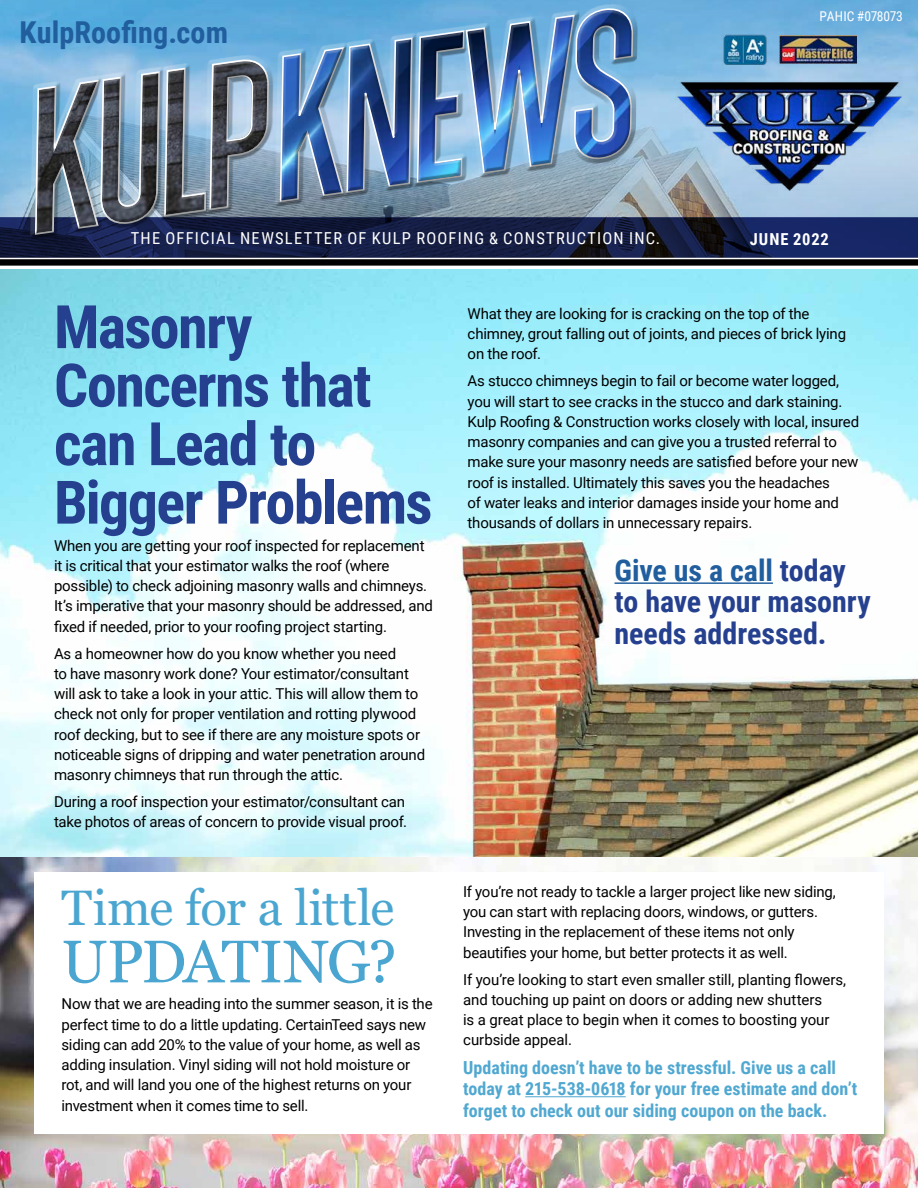
<style>
.page{position:relative;width:918px;height:1188px;background:#fff}
.page>*{position:absolute;margin:0;border:0;box-sizing:border-box;transform-origin:0 0}
.t1{font:700 60px/58.5px "Roboto Condensed";letter-spacing:-.025em;color:#25408f}
.t2{font:60px "Georgia";letter-spacing:-.035em;color:#4aa6d0}
.t3{font:49.5px "Georgia";letter-spacing:-.01em;color:#4aa6d0}
.t4{font:700 30.15px "Roboto Condensed";letter-spacing:.005em;color:#215e9e}
.t5{font:700 30px/31.5px "Roboto Condensed";color:#25408f}
.t6{font:700 18px/21.6px "Roboto Condensed";color:#50a8d1}
.t7{font:16.5px "Roboto Condensed";letter-spacing:.075em;color:#fff}
.t8{font:700 16.5px "Roboto Condensed";letter-spacing:.055em;color:#fff}
.copy{font:15px/20.2px "Roboto";letter-spacing:-.015em;color:#000}
.t9{font:13.5px "Roboto Condensed";letter-spacing:-.02em;color:#fff}
.s1{color:#215e9e}
</style>
<div class="page">
<img style="left:0;top:857px;width:918px;height:331px">
<img style="left:0;top:269px;width:918px;height:588px">
<img style="left:0;top:0;width:918px;height:54px">
<img style="left:780px;top:36px;width:76px;height:18px">
<img style="left:709px;top:30px;width:71px;height:24px">
<div style="left:34px;top:872px;width:850px;height:262px;background:#fff"></div>
<hr style="left:615px;top:582px;width:158px;height:2px;background:#215e9e">
<hr style="left:525px;top:1096px;width:101px;height:1px;background:#50a8d1">
<img style="left:0;top:54px;width:918px;height:212px">
<img style="left:31px;top:2px;width:607px;height:241px">
<p class="t4" style="left:20px;top:11px;width:210px">KulpRoofing.com</p>
<p class="t9" style="left:819px;top:6px;width:85px">PAHIC #078073</p>
<p class="t7" style="left:131px;top:227px;width:531px">THE OFFICIAL NEWSLETTER OF KULP ROOFING &amp; CONSTRUCTION INC.</p>
<p class="t8" style="left:750px;top:228px;width:81px">JUNE 2022</p>
<p class="t1" style="left:54px;top:295px;width:380px">Masonry<br>Concerns that can Lead to<br>Bigger Problems</p>
<p class="copy" style="left:54px;top:535px;width:380px">When you are getting your roof inspected for replacement it is critical that your estimator walks the roof (where possible) to check adjoining masonry walls and chimneys.<br>It’s imperative that your masonry should be addressed, and fixed if needed, prior to your roofing project starting.</p>
<p class="copy" style="left:54px;top:643px;width:373px">As a homeowner how do you know whether you need<br>to have masonry work done? Your estimator/consultant will ask to take a look in your attic. This will allow them to check not only for proper ventilation and rotting plywood roof decking, but to see if there are any moisture spots or noticeable signs of dripping and water penetration around masonry chimneys that run through the attic.</p>
<p class="copy" style="left:54px;top:791px;width:355px">During a roof inspection your estimator/consultant can take photos of areas of concern to provide visual proof.</p>
<p class="t3" style="left:62px;top:878px;width:334px">Time for a little</p>
<p class="t2" style="left:62px;top:925px;width:337px">UPDATING?</p>
<p class="copy" style="left:62px;top:993px;width:373px">Now that we are heading into the summer season, it is the perfect time to do a little updating. CertainTeed says new siding can add 20% to the value of your home, as well as adding insulation. Vinyl siding will not hold moisture or rot, and will land you one of the highest returns on your investment when it comes time to sell.</p>
<p class="copy" style="left:468px;top:303px;width:380px">What they are looking for is cracking on the top of the chimney, grout falling out of joints, and pieces of brick lying on the roof.</p>
<p class="copy" style="left:468px;top:370px;width:393px">As stucco chimneys begin to fail or become water logged, you will start to see cracks in the stucco and dark staining.<br>Kulp Roofing &amp; Construction works closely with local, insured masonry companies and can give you a trusted referral to make sure your masonry needs are satisfied before your new roof is installed. Ultimately this saves you the headaches<br>of water leaks and interior damages inside your home and thousands of dollars in unnecessary repairs.</p>
<p class="t5" style="left:615px;top:553px;width:258px"><span class="s1">Give us a call</span> today to have your masonry needs addressed.</p>
<p class="copy" style="left:463px;top:881px;width:374px">If you’re not ready to tackle a larger project like new siding, you can start with replacing doors, windows, or gutters.<br>Investing in the replacement of these items not only beautifies your home, but better protects it as well.</p>
<p class="copy" style="left:463px;top:969px;width:385px">If you’re looking to start even smaller still, planting flowers, and touching up paint on doors or adding new shutters<br>is a great place to begin when it comes to boosting your curbside appeal.</p>
<p class="t6" style="left:463px;top:1056px;width:396px">Updating doesn’t have to be stressful. Give us a call today at 215-538-0618 for your free estimate and don’t forget to check out our siding coupon on the back.</p>
</div>
